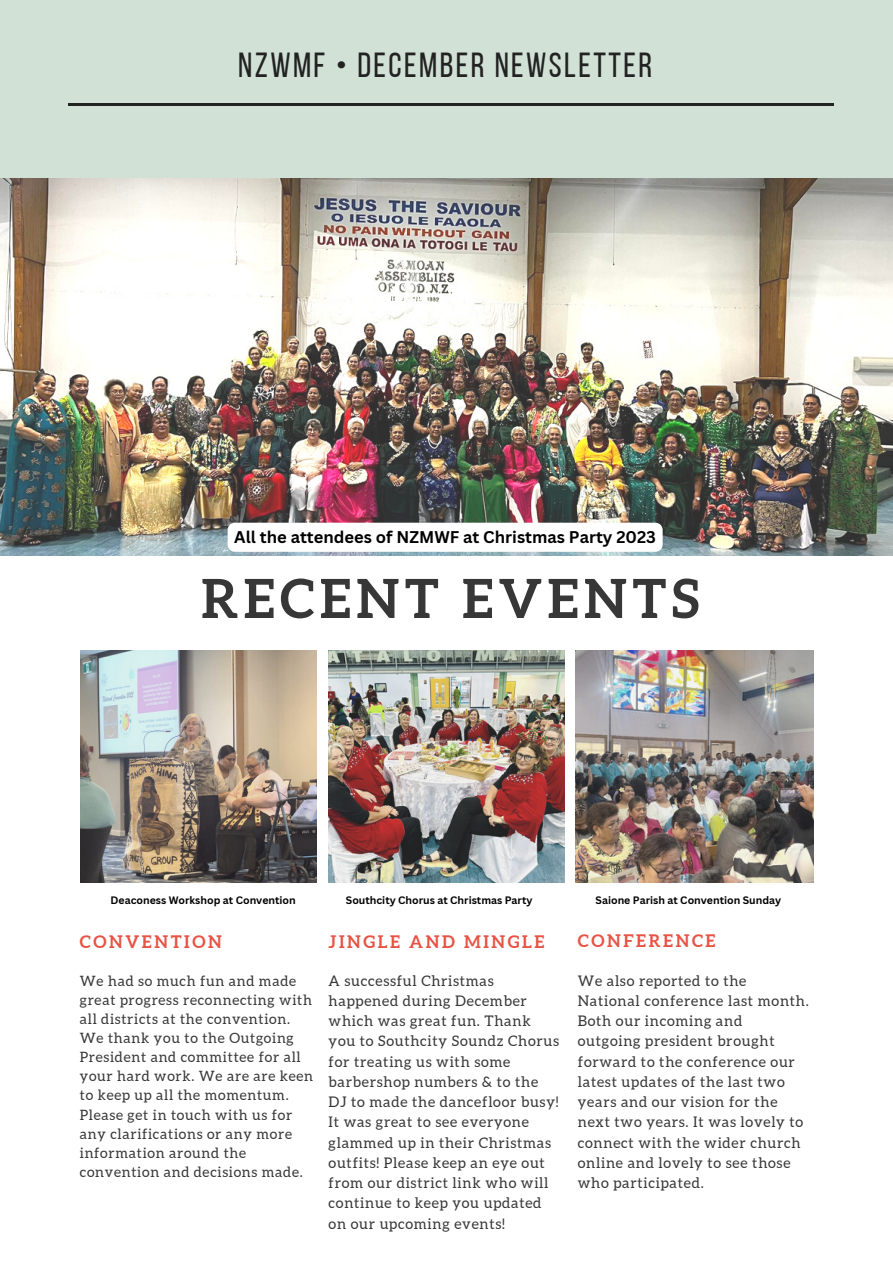
<style>
.page{position:relative;width:893px;height:1264px;background:#fff}
.page>*{position:absolute;margin:0;border:0;box-sizing:border-box;transform-origin:0 0}
.t1{font:700 54px "Aleo";letter-spacing:.1em;color:#373737}
.t2{font:34.8px "Bebas Neue";letter-spacing:.07em;color:#222}
.t3{font:700 17.25px "Aleo";letter-spacing:.15em;color:#e75344}
.t4{font:700 16.5px "Canva Sans";color:#000}
.t5{font:14.55px/20.2px "Aleo";letter-spacing:.05em;color:#373737}
.t6{font:14.25px/19.2px "Aleo";letter-spacing:.05em;color:#373737}
.t7{font:700 10.5px "Canva Sans";color:#000}
</style>
<div class="page">
<img style="left:0;top:178px;width:892px;height:377px">
<div style="left:0;top:0;width:892px;height:178px;background:#d1e1d5"></div>
<img style="left:575px;top:651px;width:238px;height:231px">
<img style="left:328px;top:651px;width:236px;height:231px">
<img style="left:80px;top:651px;width:237px;height:231px">
<hr style="left:68px;top:104px;width:765px;height:2px;background:#222">
<svg style="left:227px;top:522px;width:435px;height:30px"></svg>
<p class="t2" style="left:238px;top:51px;width:415px">NZWMF • DECEMBER NEWSLETTER</p>
<p class="t4" style="left:234px;top:525px;width:423px">All the attendees of NZMWF at Christmas Party 2023</p>
<p class="t1" style="left:201px;top:567px;width:499px">RECENT EVENTS</p>
<p class="t7" style="left:111px;top:892px;width:187px">Deaconess Workshop at Convention</p>
<p class="t7" style="left:346px;top:892px;width:188px">Southcity Chorus at Christmas Party</p>
<p class="t7" style="left:595px;top:892px;width:187px">Saione Parish at Convention Sunday</p>
<p class="t3" style="left:80px;top:931px;width:144px">CONVENTION</p>
<p class="t6" style="left:80px;top:970px;width:235px">We had so much fun and made great progress reconnecting with all districts at the convention.<br>We thank you to the Outgoing<br>President and committee for all your hard work. We are are keen to keep up all the momentum.<br>Please get in touch with us for any clarifications or any more information around the convention and decisions made.</p>
<p class="t3" style="left:328px;top:931px;width:217px">JINGLE AND MINGLE</p>
<p class="t5" style="left:328px;top:970px;width:232px">A successful Christmas happened during December which was great fun. Thank you to Southcity Soundz Chorus for treating us with some barbershop numbers &amp; to the<br>DJ to made the dancefloor busy!<br>It was great to see everyone glammed up in their Christmas outfits! Please keep an eye out from our district link who will continue to keep you updated on our upcoming events!</p>
<p class="t3" style="left:578px;top:930px;width:139px">CONFERENCE</p>
<p class="t5" style="left:578px;top:970px;width:232px">We also reported to the<br>National conference last month.<br>Both our incoming and<br>outgoing president brought forward to the conference our latest updates of the last two years and our vision for the next two years. It was lovely to connect with the wider church online and lovely to see those who participated.</p>
</div>
